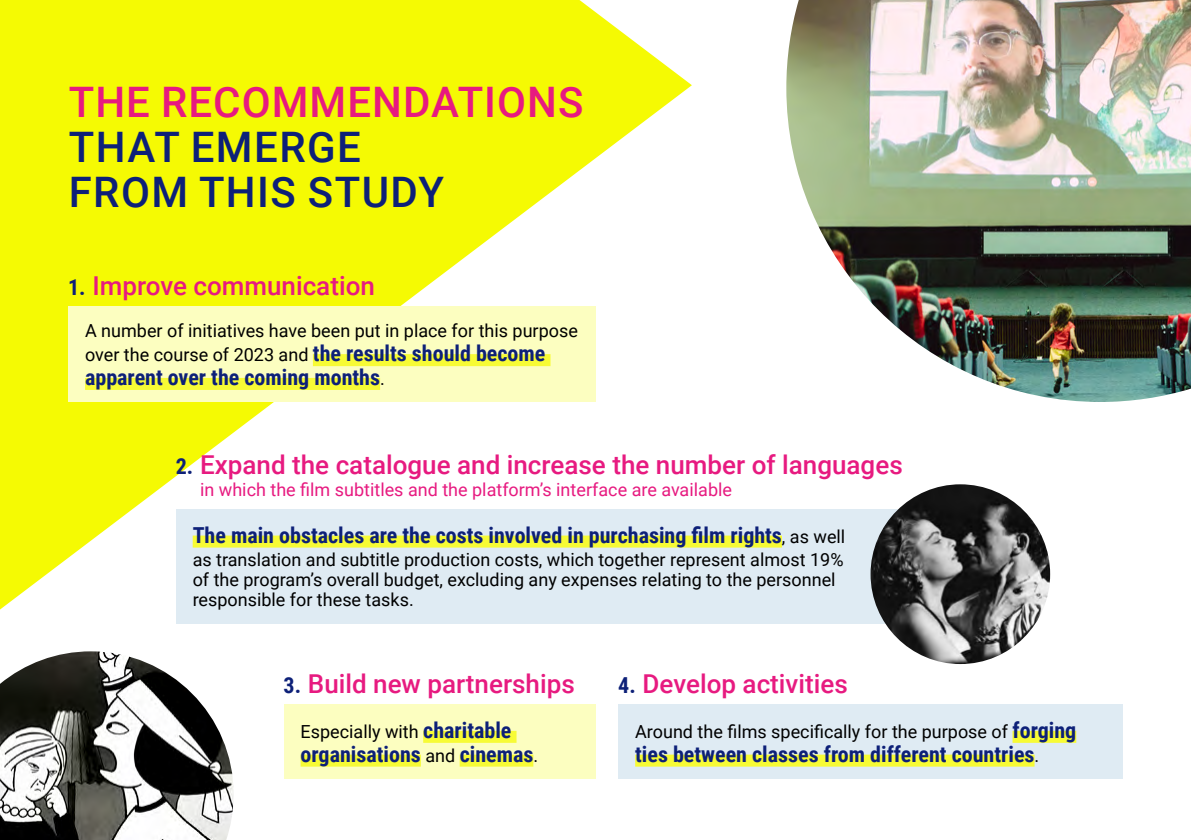
<style>
.page{position:relative;width:1191px;height:840px;background:#fff}
.page>*{position:absolute;margin:0;border:0;box-sizing:border-box;transform-origin:0 0}
.t1{font:500 42px/45.4px "Roboto";letter-spacing:.035em;color:#0d2078}
.t2{font:500 42px "Roboto";letter-spacing:.025em;color:#e71a80}
.t3{font:500 26px "Roboto";color:#e71a80}
.t4{font:700 22px "Roboto Condensed";color:#0d2078}
.t5{font:18px/20px "Roboto";color:#000}
.t6{font:18px "Roboto";color:#e71a80}
.s1{font-family:"Roboto Condensed";font-weight:700;font-size:22px;color:#0d2078}
.s2{font-family:"Roboto";font-weight:400;font-size:18px;color:#000}
</style>
<div class="page">
<img style="left:786px;top:0;width:405px;height:402px">
<svg style="left:0;top:0;width:692px;height:609px;fill:#f5fa03"></svg>
<img style="left:0;top:651px;width:234px;height:188px">
<div style="left:68px;top:306px;width:527px;height:96px;background:#fcfec0"></div>
<div style="left:313px;top:354px;width:237px;height:12px;background:#f7fb35"></div>
<div style="left:85px;top:378px;width:295px;height:12px;background:#f7fb35"></div>
<div style="left:176px;top:508px;width:731px;height:115px;background:#dfebf3"></div>
<div style="left:193px;top:535px;width:589px;height:12px;background:#f7fb35"></div>
<div style="left:283px;top:704px;width:312px;height:74px;background:#fcfec0"></div>
<div style="left:423px;top:730px;width:93px;height:12px;background:#f7fb35"></div>
<div style="left:300px;top:754px;width:121px;height:12px;background:#f7fb35"></div>
<div style="left:459px;top:754px;width:74px;height:12px;background:#f7fb35"></div>
<div style="left:618px;top:704px;width:505px;height:74px;background:#dfebf3"></div>
<div style="left:1012px;top:730px;width:64px;height:12px;background:#f7fb35"></div>
<div style="left:635px;top:754px;width:399px;height:12px;background:#f7fb35"></div>
<img style="left:870px;top:484px;width:180px;height:179px;border-radius:90px">
<h1 class="t2" style="left:69px;top:72px;width:516px">THE RECOMMENDATIONS</h1>
<h1 class="t1" style="left:69px;top:123px;width:377px">THAT EMERGE<br>FROM THIS STUDY</h1>
<h2 class="t3" style="left:68px;top:268px;width:308px"><span class="s1">1.</span> Improve communication</h2>
<p class="t5" style="left:85px;top:318px;width:494px;line-height:23.8px">A number of initiatives have been put in place for this purpose over the course of 2023 and <span class="s1">the results should become</span></p>
<p class="t4" style="left:85px;top:361px;width:301px">apparent over the coming months<span class="s2">.</span></p>
<h2 class="t3" style="left:176px;top:446px;width:728px"><span class="s1">2.</span> Expand the catalogue and increase the number of languages</h2>
<p class="t6" style="left:200px;top:476px;width:533px">in which the film subtitles and the platform’s interface are available</p>
<p class="t4" style="left:193px;top:519px;width:654px">The main obstacles are the costs involved in purchasing film rights<span class="s2">, as well</span></p>
<p class="t5" style="left:193px;top:549px;width:652px">as translation and subtitle production costs, which together represent almost 19% of the program’s overall budget, excluding any expenses relating to the personnel responsible for these tasks.</p>
<h2 class="t3" style="left:283px;top:665px;width:293px"><span class="s1">3.</span> Build new partnerships</h2>
<p class="t5" style="left:300px;top:720px;width:212px">Especially with <span class="s1">charitable</span></p>
<p class="t4" style="left:300px;top:738px;width:239px">organisations <span class="s2">and</span> cinemas<span class="s2">.</span></p>
<h2 class="t3" style="left:618px;top:665px;width:231px"><span class="s1">4.</span> Develop activities</h2>
<p class="t5" style="left:635px;top:720px;width:442px">Around the films specifically for the purpose of <span class="s1">forging</span></p>
<p class="t4" style="left:635px;top:738px;width:405px">ties between classes from different countries<span class="s2">.</span></p>
</div>
